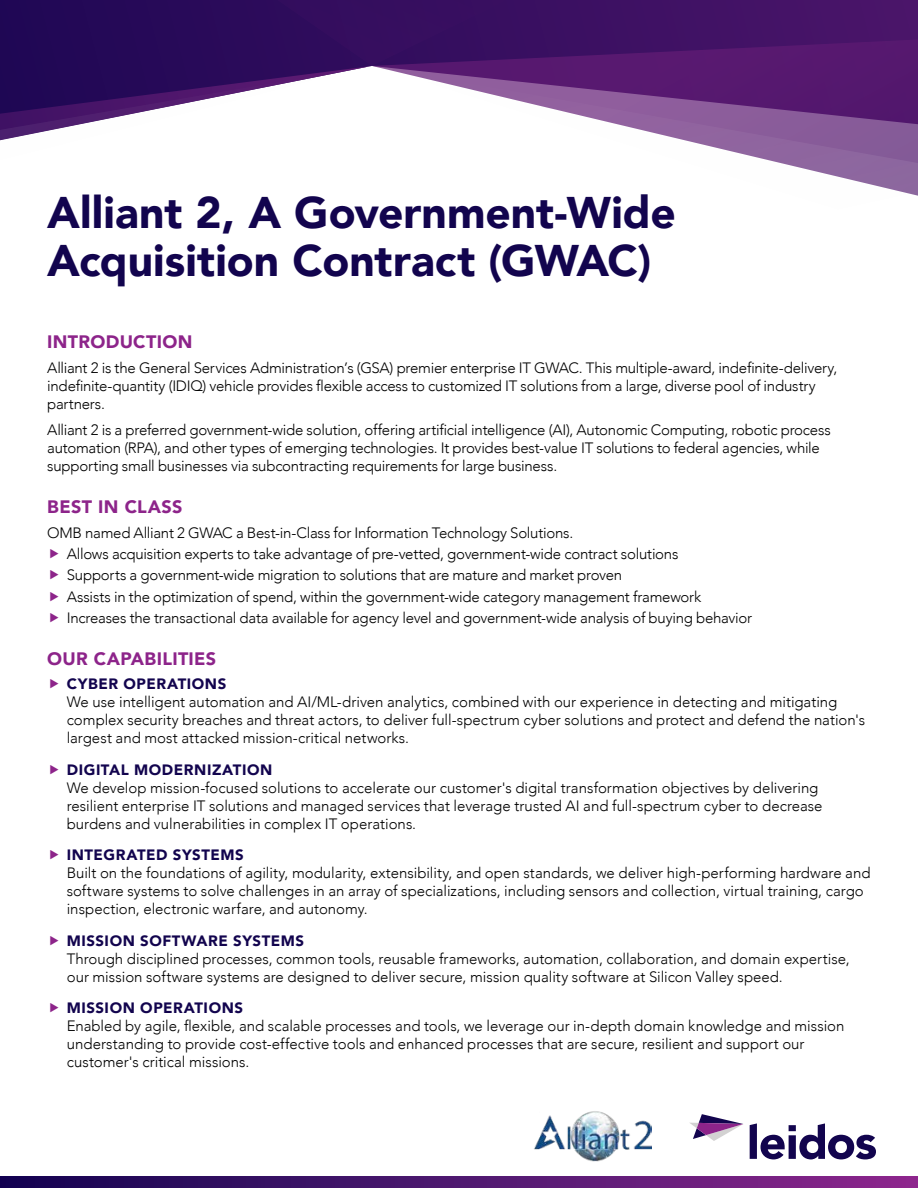
<style>
.page{position:relative;width:918px;height:1188px;background:#fff}
.page>*{position:absolute;margin:0;border:0;box-sizing:border-box;transform-origin:0 0}
.t1{font:900 44.25px/48px "Avenir";color:#12044e}
.t2{font:900 18px "Avenir";letter-spacing:.02em;color:#8d248a}
.t3{font:300 15px/18px "Avenir";letter-spacing:-.005em;color:#000}
.t4{font:900 15px "Avenir";letter-spacing:.035em;color:#12044e}
</style>
<div class="page">
<svg style="left:0;top:0;width:918px;height:66px"></svg>
<svg style="left:372px;top:20px;width:546px;height:46px"></svg>
<svg style="left:372px;top:66px;width:546px;height:130px"></svg>
<svg style="left:0;top:66px;width:371px;height:75px"></svg>
<svg style="left:0;top:1176px;width:918px;height:12px"></svg>
<svg style="left:750px;top:1123px;width:126px;height:36px"></svg>
<svg style="left:690px;top:1114px;width:53px;height:27px"></svg>
<img style="left:534px;top:1111px;width:117px;height:50px">
<h1 class="t1" style="left:47px;top:187px;width:630px">Alliant 2, A Government-Wide<br>Acquisition Contract (GWAC)</h1>
<p class="t2" style="left:47px;top:326px;width:147px">INTRODUCTION</p>
<p class="t3" style="left:47px;top:358px;width:792px">Alliant 2 is the General Services Administration’s (GSA) premier enterprise IT GWAC. This multiple-award, indefinite-delivery, indefinite-quantity (IDIQ) vehicle provides flexible access to customized IT solutions from a large, diverse pool of industry partners.</p>
<p class="t3" style="left:47px;top:421px;width:785px">Alliant 2 is a preferred government-wide solution, offering artificial intelligence (AI), Autonomic Computing, robotic process automation (RPA), and other types of emerging technologies. It provides best-value IT solutions to federal agencies, while supporting small businesses via subcontracting requirements for large business.</p>
<p class="t2" style="left:47px;top:491px;width:137px">BEST IN CLASS</p>
<p class="t3" style="left:67px;top:522px;width:687px;line-height:21.3px;text-indent:-20px">OMB named Alliant 2 GWAC a Best-in-Class for Information Technology Solutions.<br>Allows acquisition experts to take advantage of pre-vetted, government-wide contract solutions<br>Supports a government-wide migration to solutions that are mature and market proven<br>Assists in the optimization of spend, within the government-wide category management framework Increases the transactional data available for agency level and government-wide analysis of buying behavior</p>
<p class="t2" style="left:47px;top:643px;width:171px">OUR CAPABILITIES</p>
<p class="t4" style="left:67px;top:671px;width:161px">CYBER OPERATIONS</p>
<p class="t3" style="left:67px;top:693px;width:800px">We use intelligent automation and AI/ML-driven analytics, combined with our experience in detecting and mitigating complex security breaches and threat actors, to deliver full-spectrum cyber solutions and protect and defend the nation's largest and most attacked mission-critical networks.</p>
<p class="t4" style="left:67px;top:757px;width:207px">DIGITAL MODERNIZATION</p>
<p class="t3" style="left:67px;top:779px;width:757px">We develop mission-focused solutions to accelerate our customer's digital transformation objectives by delivering resilient enterprise IT solutions and managed services that leverage trusted AI and full-spectrum cyber to decrease burdens and vulnerabilities in complex IT operations.</p>
<p class="t4" style="left:67px;top:842px;width:179px">INTEGRATED SYSTEMS</p>
<p class="t3" style="left:67px;top:864px;width:805px">Built on the foundations of agility, modularity, extensibility, and open standards, we deliver high-performing hardware and software systems to solve challenges in an array of specializations, including sensors and collection, virtual training, cargo inspection, electronic warfare, and autonomy.</p>
<p class="t4" style="left:67px;top:928px;width:239px">MISSION SOFTWARE SYSTEMS</p>
<p class="t3" style="left:67px;top:950px;width:784px">Through disciplined processes, common tools, reusable frameworks, automation, collaboration, and domain expertise, our mission software systems are designed to deliver secure, mission quality software at Silicon Valley speed.</p>
<p class="t4" style="left:67px;top:995px;width:178px">MISSION OPERATIONS</p>
<p class="t3" style="left:67px;top:1017px;width:779px">Enabled by agile, flexible, and scalable processes and tools, we leverage our in-depth domain knowledge and mission understanding to provide cost-effective tools and enhanced processes that are secure, resilient and support our customer's critical missions.</p>
</div>
